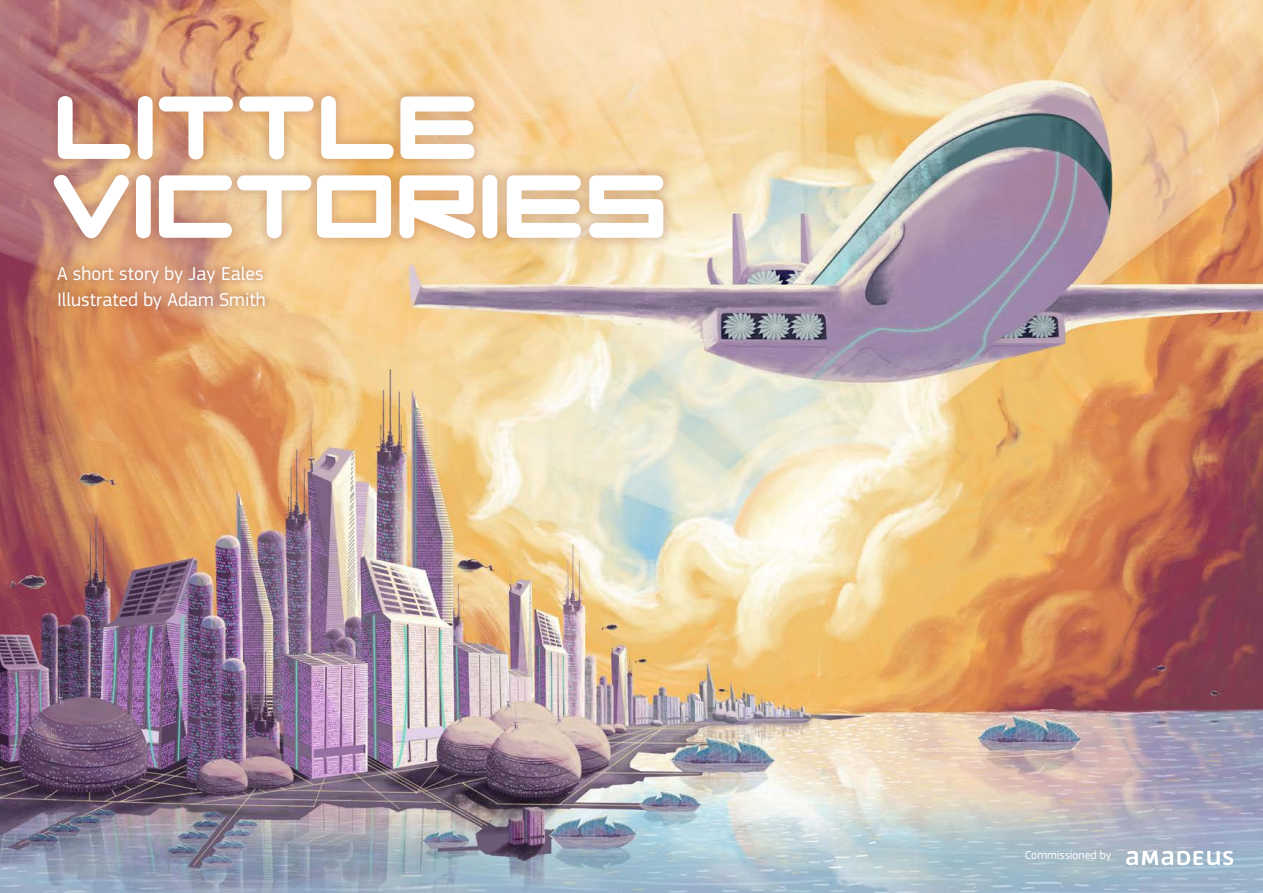
<style>
.page{position:relative;width:1263px;height:893px;background:#fff}
.page>*{position:absolute;margin:0;border:0;box-sizing:border-box;transform-origin:0 0}
.t1{font:92.7px/78.9px "Radio Stars";letter-spacing:-.01em;color:#fff}
.t2{font:19.5px "Amadeus";color:#fff}
.t3{font:12px "Amadeus";color:#fff}
</style>
<div class="page">
<img style="left:0;top:0;width:1263px;height:893px">
<div style="left:42px;top:84px;width:633px;height:166px;background:#874741;opacity:.23"></div>
<svg style="left:1126px;top:851px;width:107px;height:14px"></svg>
<div style="left:50px;top:259px;width:220px;height:32px;background:#874741;opacity:.23"></div>
<div style="left:51px;top:284px;width:222px;height:32px;background:#874741;opacity:.23"></div>
<p class="t1" style="left:52px;top:89px;width:618px">LITTLE<br>VICTORIES</p>
<p class="t2" style="left:57px;top:262px;width:208px">A short story by Jay Eales</p>
<p class="t2" style="left:57px;top:288px;width:210px">Illustrated by Adam Smith</p>
<p class="t3" style="left:1025px;top:848px;width:88px">Commissioned by</p>
</div>
